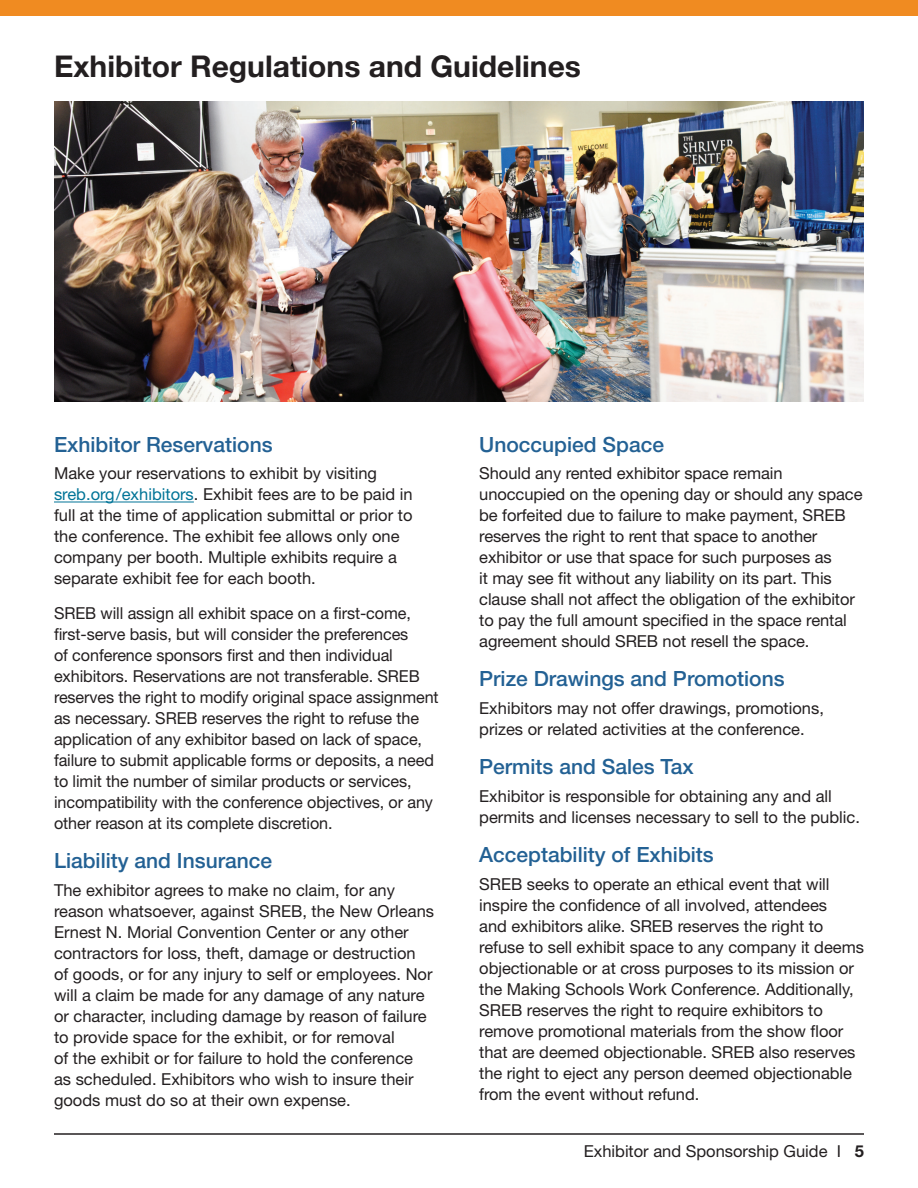
<style>
.page{position:relative;width:918px;height:1188px;background:#fff}
.page>*{position:absolute;margin:0;border:0;box-sizing:border-box;transform-origin:0 0}
.t1{font:700 30px "Helvetica Neue";color:#231f20}
.t2{font:500 21px "Helvetica Neue";color:#236194}
.t3{font:16.5px/21px "Helvetica Neue";letter-spacing:-.005em;color:#231f20}
.s1{color:#007497}
.s2{font-weight:700}
</style>
<div class="page">
<hr style="left:54px;top:1133px;width:810px;height:2px;background:#231f20">
<hr style="left:54px;top:502px;width:140px;height:1px;background:#007497">
<img style="left:54px;top:101px;width:810px;height:300px">
<div style="left:0;top:0;width:918px;height:15px;background:#f08b21"></div>
<h1 class="t1" style="left:54px;top:48px;width:529px">Exhibitor Regulations and Guidelines</h1>
<p class="t2" style="left:54px;top:432px;width:220px">Exhibitor Reservations</p>
<p class="t3" style="left:54px;top:463px;width:360px">Make your reservations to exhibit by visiting <span class="s1">sreb.org/exhibitors</span>. Exhibit fees are to be paid in full at the time of application submittal or prior to the conference. The exhibit fee allows only one company per booth. Multiple exhibits require a separate exhibit fee for each booth.</p>
<p class="t3" style="left:54px;top:602px;width:386px">SREB will assign all exhibit space on a first-come, first-serve basis, but will consider the preferences<br>of conference sponsors first and then individual exhibitors. Reservations are not transferable. SREB reserves the right to modify original space assignment as necessary. SREB reserves the right to refuse the application of any exhibitor based on lack of space, failure to submit applicable forms or deposits, a need to limit the number of similar products or services, incompatibility with the conference objectives, or any other reason at its complete discretion.</p>
<p class="t2" style="left:54px;top:848px;width:220px">Liability and Insurance</p>
<p class="t3" style="left:54px;top:879px;width:382px">The exhibitor agrees to make no claim, for any reason whatsoever, against SREB, the New Orleans Ernest N. Morial Convention Center or any other contractors for loss, theft, damage or destruction of goods, or for any injury to self or employees. Nor will a claim be made for any damage of any nature or character, including damage by reason of failure to provide space for the exhibit, or for removal<br>of the exhibit or for failure to hold the conference as scheduled. Exhibitors who wish to insure their goods must do so at their own expense.</p>
<p class="t2" style="left:479px;top:432px;width:186px">Unoccupied Space</p>
<p class="t3" style="left:479px;top:463px;width:385px">Should any rented exhibitor space remain unoccupied on the opening day or should any space be forfeited due to failure to make payment, SREB reserves the right to rent that space to another exhibitor or use that space for such purposes as<br>it may see fit without any liability on its part. This clause shall not affect the obligation of the exhibitor to pay the full amount specified in the space rental agreement should SREB not resell the space.</p>
<p class="t2" style="left:479px;top:666px;width:307px">Prize Drawings and Promotions</p>
<p class="t3" style="left:479px;top:698px;width:346px">Exhibitors may not offer drawings, promotions, prizes or related activities at the conference.</p>
<p class="t2" style="left:479px;top:754px;width:216px">Permits and Sales Tax</p>
<p class="t3" style="left:479px;top:785px;width:382px">Exhibitor is responsible for obtaining any and all permits and licenses necessary to sell to the public.</p>
<p class="t2" style="left:479px;top:842px;width:236px">Acceptability of Exhibits</p>
<p class="t3" style="left:479px;top:873px;width:386px">SREB seeks to operate an ethical event that will inspire the confidence of all involved, attendees<br>and exhibitors alike. SREB reserves the right to refuse to sell exhibit space to any company it deems objectionable or at cross purposes to its mission or the Making Schools Work Conference. Additionally, SREB reserves the right to require exhibitors to remove promotional materials from the show floor that are deemed objectionable. SREB also reserves the right to eject any person deemed objectionable from the event without refund.</p>
<p class="t3" style="left:584px;top:1141px;width:282px">Exhibitor and Sponsorship Guide I <span class="s2">5</span></p>
</div>
